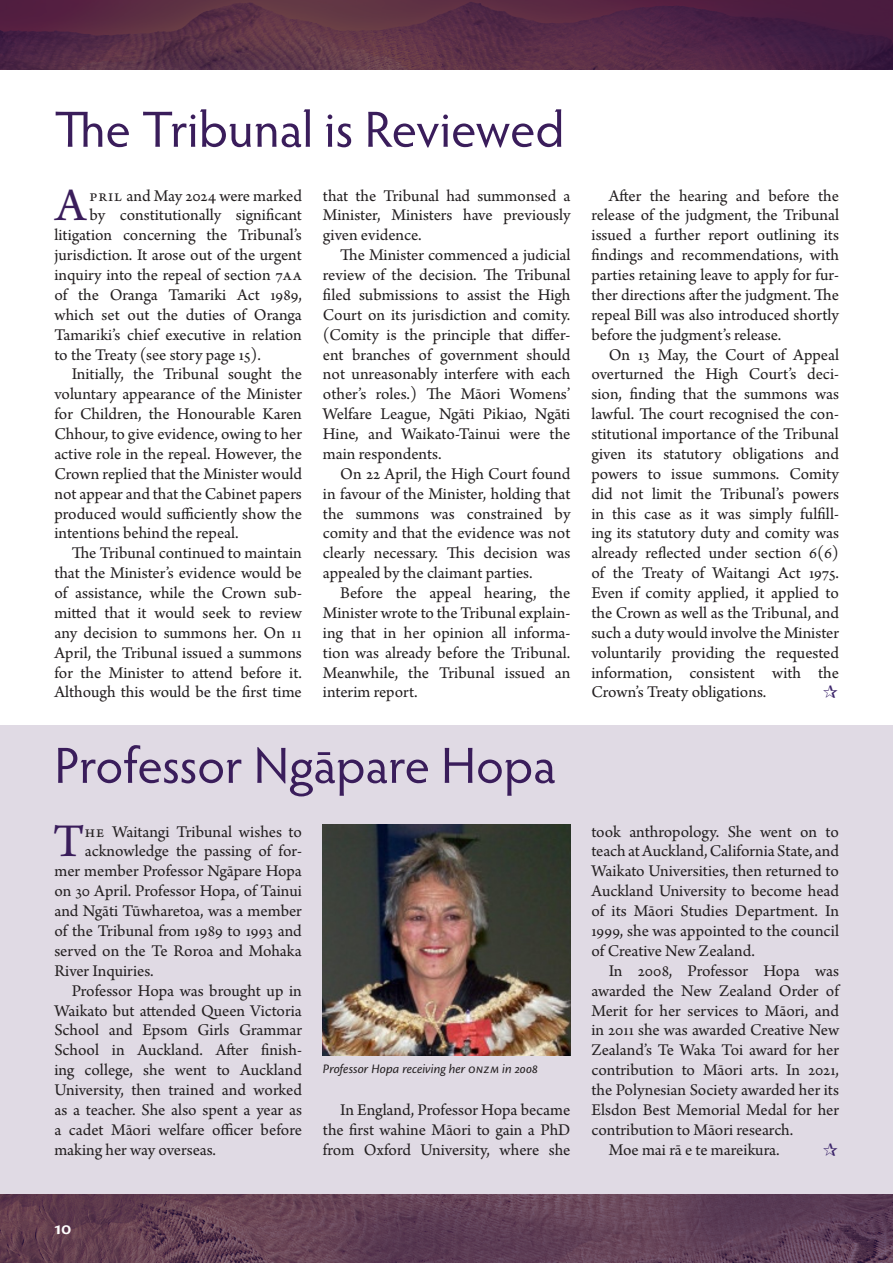
<style>
.page{position:relative;width:893px;height:1263px;background:#fff}
.page>*{position:absolute;margin:0;border:0;box-sizing:border-box;transform-origin:0 0}
.A_Heading{font:51px "Hypatia Sans Pro";letter-spacing:-.005em;color:#3a1d5b}
.Dropped_Cap_One_Word{font:49.35px "Arno Pro";color:#3a1d5b}
.t1{font:600 19.5px "Cronos Pro";color:#fff}
.Body_Text{font:17.25px/19.8px "Arno Pro";color:#231f20;text-align:justify}
.Dropped_Cap_One_Word-2{font:17.25px "Arno Pro";color:#231f20}
.Body_Text_Orphan{font:17.25px/19.8px "Arno Pro";color:#231f20;text-align:justify}
.t2{font:italic 13.5px "Cronos Pro";color:#231f20}
</style>
<div class="page">
<div style="left:0;top:725px;width:893px;height:483px;background:#e0dae4"></div>
<svg style="left:0;top:1194px;width:893px;height:69px;background:#614055"></svg>
<svg style="left:0;top:0;width:893px;height:70px;background:#562b45"></svg>
<img style="left:323px;top:825px;width:247px;height:230px">
<p class="A_Heading" style="left:54px;top:95px;width:512px">The Tribunal is Reviewed</p>
<p class="Dropped_Cap_One_Word" style="left:56px;top:177px;width:27px">A</p>
<p class="Dropped_Cap_One_Word-2" style="left:90px;top:185px;width:214px">pril and May 2024 were marked</p>
<p class="Dropped_Cap_One_Word-2" style="left:90px;top:205px;width:214px">by constitutionally significant</p>
<p class="Dropped_Cap_One_Word-2" style="left:54px;top:225px;width:249px">litigation concerning the Tribunal’s</p>
<p class="Dropped_Cap_One_Word-2" style="left:54px;top:245px;width:249px">jurisdiction. It arose out of the urgent</p>
<p class="Dropped_Cap_One_Word-2" style="left:54px;top:265px;width:249px">inquiry into the repeal of section 7AA</p>
<p class="Dropped_Cap_One_Word-2" style="left:54px;top:285px;width:249px">of the Oranga Tamariki Act 1989,</p>
<p class="Dropped_Cap_One_Word-2" style="left:54px;top:305px;width:249px">which set out the duties of Oranga</p>
<p class="Dropped_Cap_One_Word-2" style="left:54px;top:325px;width:249px">Tamariki’s chief executive in relation</p>
<p class="Dropped_Cap_One_Word-2" style="left:54px;top:344px;width:208px">to the Treaty (see story page 15).</p>
<p class="Body_Text" style="left:54px;top:365px;width:249px;text-indent:17px">Initially, the Tribunal sought the voluntary appearance of the Minister for Children, the Honourable Karen Chhour, to give evidence, owing to her active role in the repeal. However, the Crown replied that the Minister would not appear and that the Cabinet papers produced would sufficiently show the intentions behind the repeal.</p>
<p class="Body_Text" style="left:54px;top:544px;width:249px;text-indent:17px">The Tribunal continued to maintain that the Minister’s evidence would be of assistance, while the Crown sub&shy;mitted that it would seek to review any decision to summons her. On 11<br>April, the Tribunal issued a summons for the Minister to attend before it.<br>Although this would be the first time</p>
<p class="Body_Text" style="left:323px;top:186px;width:250px">that the Tribunal had summonsed a Minister, Ministers have previously given evidence.</p>
<p class="Body_Text" style="left:323px;top:246px;width:249px;text-indent:17px">The Minister commenced a judicial review of the decision. The Tribunal filed submissions to assist the High Court on its jurisdiction and comity. (Comity is the principle that differ&shy;ent branches of government should not unreasonably interfere with each other’s roles.) The Māori Womens’ Welfare League, Ngāti Pikiao, Ngāti Hine, and Waikato-Tainui were the main respondents.</p>
<p class="Body_Text" style="left:323px;top:465px;width:250px;text-indent:17px">On 22 April, the High Court found in favour of the Minister, holding that the summons was constrained by comity and that the evidence was not clearly necessary. This decision was appealed by the claimant parties.</p>
<p class="Body_Text_Orphan" style="left:323px;top:584px;width:249px;text-indent:17px">Before the appeal hearing, the Minister wrote to the Tribunal explain&shy;ing that in her opinion all informa&shy;tion was already before the Tribunal.<br>Meanwhile, the Tribunal issued an interim report.</p>
<p class="A_Heading" style="left:54px;top:731px;width:503px">Professor Ngāpare Hopa</p>
<p class="Dropped_Cap_One_Word" style="left:53px;top:813px;width:33px">T</p>
<p class="Dropped_Cap_One_Word-2" style="left:85px;top:821px;width:218px">he Waitangi Tribunal wishes to</p>
<p class="Dropped_Cap_One_Word-2" style="left:85px;top:841px;width:218px">acknowledge the passing of for-</p>
<p class="Dropped_Cap_One_Word-2" style="left:54px;top:861px;width:249px">mer member Professor Ngāpare Hopa</p>
<p class="Dropped_Cap_One_Word-2" style="left:54px;top:881px;width:249px">on 30 April. Professor Hopa, of Tainui</p>
<p class="Dropped_Cap_One_Word-2" style="left:54px;top:901px;width:249px">and Ngāti Tūwharetoa, was a member</p>
<p class="Dropped_Cap_One_Word-2" style="left:54px;top:921px;width:249px">of the Tribunal from 1989 to 1993 and</p>
<p class="Dropped_Cap_One_Word-2" style="left:54px;top:941px;width:249px">served on the Te Roroa and Mohaka</p>
<p class="Dropped_Cap_One_Word-2" style="left:54px;top:961px;width:101px">River Inquiries.</p>
<p class="Body_Text" style="left:54px;top:981px;width:249px;text-indent:17px">Professor Hopa was brought up in Waikato but attended Queen Victoria School and Epsom Girls Grammar School in Auckland. After finish&shy;ing college, she went to Auckland University, then trained and worked as a teacher. She also spent a year as a cadet Māori welfare officer before making her way overseas.</p>
<p class="t2" style="left:323px;top:1061px;width:216px">Professor Hopa receiving her ONZM in 2008</p>
<p class="Body_Text" style="left:323px;top:1101px;width:249px;text-indent:17px">In England, Professor Hopa became the first wahine Māori to gain a PhD from Oxford University, where she</p>
<p class="Body_Text" style="left:591px;top:186px;width:250px;text-indent:17px">After the hearing and before the release of the judgment, the Tribunal issued a further report outlining its findings and recommendations, with parties retaining leave to apply for fur&shy;ther directions after the judgment. The repeal Bill was also introduced shortly before the judgment’s release.</p>
<p class="Body_Text" style="left:591px;top:345px;width:250px;text-indent:17px">On 13 May, the Court of Appeal overturned the High Court’s deci&shy;sion, finding that the summons was lawful. The court recognised the con&shy;stitutional importance of the Tribunal given its statutory obligations and powers to issue summons. Comity did not limit the Tribunal’s powers in this case as it was simply fulfill&shy;ing its statutory duty and comity was already reflected under section 6(6) of the Treaty of Waitangi Act 1975.<br>Even if comity applied, it applied to the Crown as well as the Tribunal, and such a duty would involve the Minister voluntarily providing the requested information, consistent with the Crown’s Treaty obligations.</p>
<p class="Body_Text" style="left:591px;top:822px;width:249px">took anthropology. She went on to teach at Auckland, California State, and Waikato Universities, then returned to Auckland University to become head of its Māori Studies Department. In 1999, she was appointed to the council of Creative New Zealand.</p>
<p class="Body_Text" style="left:591px;top:961px;width:249px;text-indent:17px">In 2008, Professor Hopa was awarded the New Zealand Order of Merit for her services to Māori, and in 2011 she was awarded Creative New Zealand’s Te Waka Toi award for her contribution to Māori arts. In 2021, the Polynesian Society awarded her its Elsdon Best Memorial Medal for her contribution to Māori research.</p>
<p class="Body_Text" style="left:609px;top:1140px;width:173px">Moe mai rā e te mareikura.</p>
<p class="t1" style="left:54px;top:1217px;width:19px">10</p>
</div>
